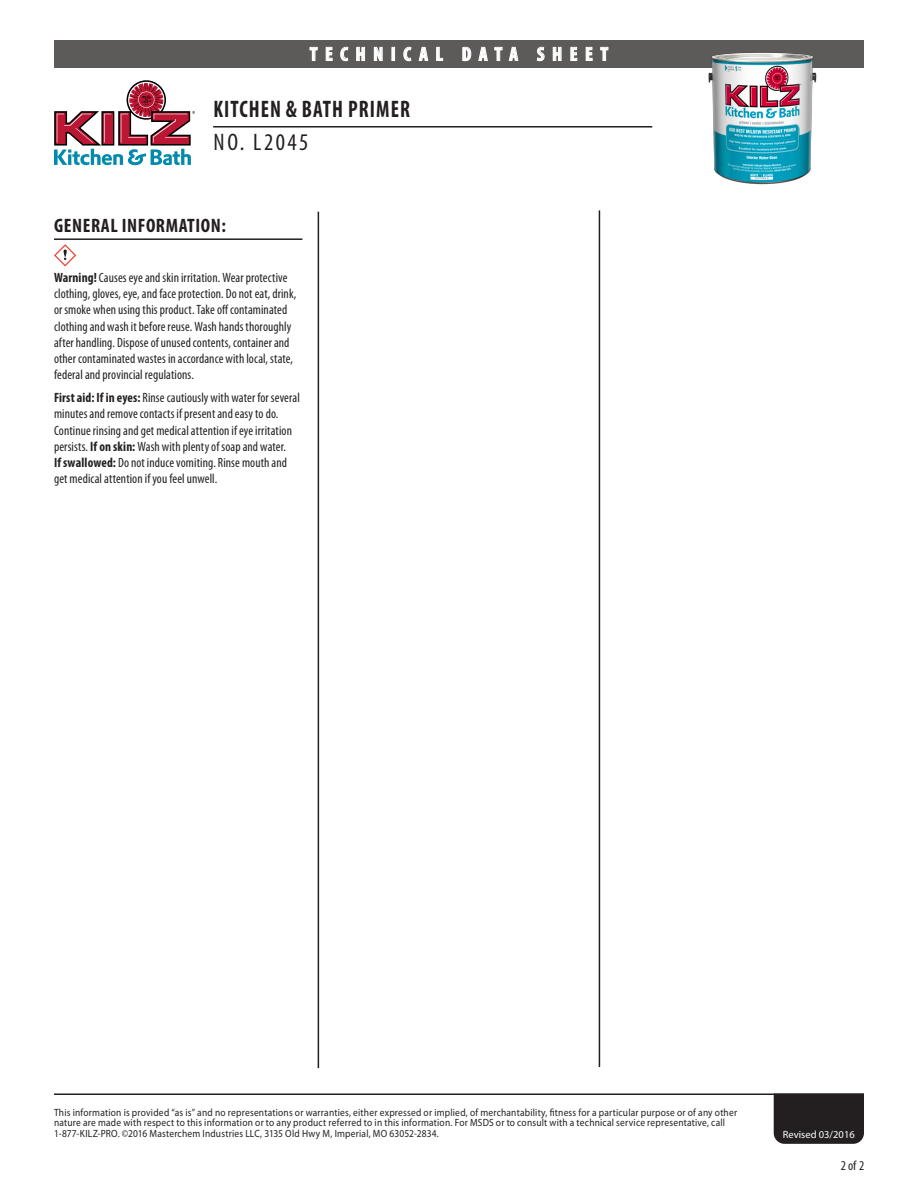
<style>
.page{position:relative;width:918px;height:1188px;background:#fff}
.page>*{position:absolute;margin:0;border:0;box-sizing:border-box;transform-origin:0 0}
.t1{font:700 condensed 24px "Myriad Pro";letter-spacing:.05em;color:#231f20;scale:.88 1}
.t2{font:condensed 24px "Myriad Pro";letter-spacing:.1em;color:#231f20}
.HEAD_after_no_space{font:700 condensed 19.5px "Myriad Pro";letter-spacing:.03em;color:#231f20}
.t3{font:700 condensed 19.5px "Myriad Pro";letter-spacing:.39em;color:#fff}
.BODY_copy{font:condensed 13.5px/16.2px "Myriad Pro";letter-spacing:.005em;color:#231f20}
.t4{font:10.5px/10.5px "Myriad Pro";letter-spacing:.02em;color:#231f20;scale:.9 1}
.t5{font:10.5px "Myriad Pro";color:#fff}
.s1{font-weight:700}
</style>
<div class="page">
<hr style="left:54px;top:1094px;width:810px;height:1px;background:#231f20">
<div style="left:774px;top:1095px;width:90px;height:49px;background:#231f20"></div>
<div style="left:54px;top:40px;width:810px;height:28px;background:#5d5b5a"></div>
<svg style="left:309px;top:47px;width:9px;height:14px"></svg>
<svg style="left:325px;top:47px;width:8px;height:14px"></svg>
<svg style="left:340px;top:47px;width:9px;height:14px"></svg>
<svg style="left:356px;top:47px;width:9px;height:14px"></svg>
<svg style="left:374px;top:46px;width:9px;height:15px"></svg>
<div style="left:392px;top:47px;width:3px;height:14px;border:1px solid #fff"></div>
<svg style="left:403px;top:47px;width:9px;height:14px"></svg>
<svg style="left:418px;top:46px;width:11px;height:15px"></svg>
<svg style="left:436px;top:47px;width:7px;height:14px"></svg>
<svg style="left:462px;top:47px;width:10px;height:14px"></svg>
<svg style="left:478px;top:46px;width:10px;height:15px"></svg>
<svg style="left:494px;top:46px;width:25px;height:15px"></svg>
<svg style="left:536px;top:47px;width:9px;height:14px"></svg>
<svg style="left:553px;top:47px;width:9px;height:14px"></svg>
<svg style="left:570px;top:47px;width:8px;height:14px"></svg>
<svg style="left:585px;top:47px;width:8px;height:14px"></svg>
<svg style="left:600px;top:47px;width:9px;height:14px"></svg>
<hr style="left:213px;top:126px;width:439px;height:2px;background:#231f20">
<hr style="left:318px;top:212px;width:1px;height:856px;background:#231f20">
<hr style="left:599px;top:210px;width:1px;height:857px;background:#231f20">
<img style="left:708px;top:53px;width:109px;height:131px">
<svg style="left:54px;top:80px;width:141px;height:85px"></svg>
<hr style="left:54px;top:238px;width:248px;height:2px;background:#231f20">
<svg style="left:54px;top:244px;width:22px;height:23px"></svg>
<h2 class="t3" style="left:310px;top:42px;width:300px">TECHNICAL DATA SHEET</h2>
<h1 class="t1" style="left:213px;top:94px;width:225px">KITCHEN &amp; BATH PRIMER</h1>
<h1 class="t2" style="left:213px;top:127px;width:96px">NO. L2045</h1>
<p class="HEAD_after_no_space" style="left:54px;top:213px;width:173px">GENERAL INFORMATION:</p>
<p class="BODY_copy" style="left:54px;top:269px;width:244px"><span class="s1">Warning!</span> Causes eye and skin irritation. Wear protective clothing, gloves, eye, and face protection. Do not eat, drink, or smoke when using this product. Take off contaminated clothing and wash it before reuse. Wash hands thoroughly after handling. Dispose of unused contents, container and other contaminated wastes in accordance with local, state, federal and provincial regulations.</p>
<p class="BODY_copy" style="left:54px;top:389px;width:247px"><span class="s1">First aid: If in eyes:</span> Rinse cautiously with water for several minutes and remove contacts if present and easy to do.<br>Continue rinsing and get medical attention if eye irritation persists. <span class="s1">If on skin:</span> Wash with plenty of soap and water.<br><span class="s1">If swallowed:</span> Do not induce vomiting. Rinse mouth and get medical attention if you feel unwell.</p>
<p class="t4" style="left:54px;top:1107px;width:761px">This information is provided “as is” and no representations or warranties, either expressed or implied, of merchantability, fitness for a particular purpose or of any other nature are made with respect to this information or to any product referred to in this information. For MSDS or to consult with a technical service representative, call<br>1-877-KILZ-PRO. ©2016 Masterchem Industries LLC, 3135 Old Hwy M, Imperial, MO 63052-2834.</p>
<p class="t5" style="left:783px;top:1128px;width:73px">Revised 03/2016</p>
<p class="BODY_copy" style="left:841px;top:1157px;width:25px">2 of 2</p>
</div>
